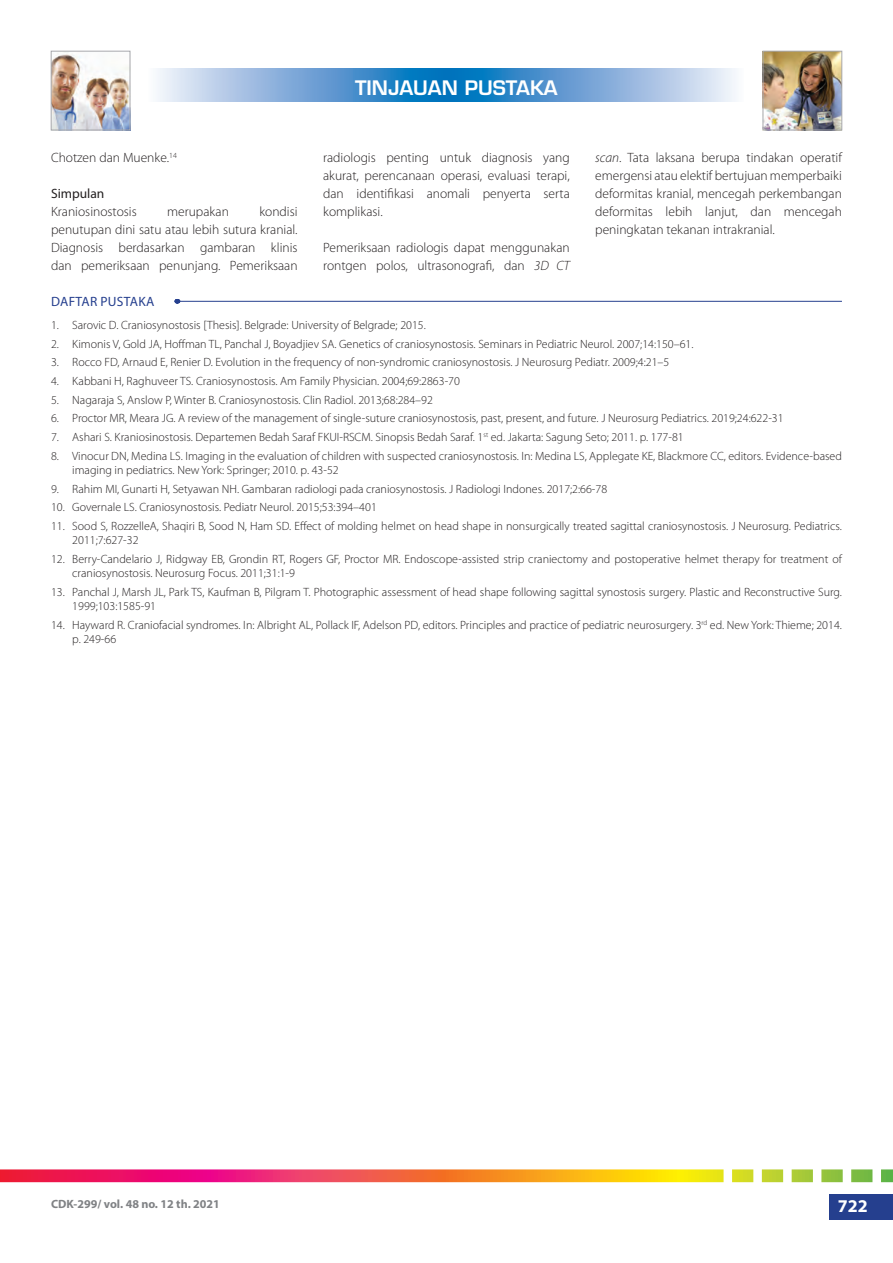
<style>
.page{position:relative;width:893px;height:1263px;background:#fff}
.page>*{position:absolute;margin:0;border:0;box-sizing:border-box;transform-origin:0 0}
.t1{font:600 19.5px "Eurostile LT Std";color:#fff}
.t2{font:700 18px "Myriad Pro";color:#fff}
.MP_default{font:300 13.5px/18px "Myriad Pro";color:#231f20;text-align:justify}
.MP_daftar_pustaka_H1{font:13.5px "Myriad Pro";letter-spacing:.02em;color:#253f8e}
.MP_H2{font:13.5px "Myriad Pro";color:#231f20}
.t3{font:300 12px/14.4px "Myriad Pro";color:#231f20}
.t4{font:700 12px "Myriad Pro";color:#808285}
.s1{font-style:italic}
</style>
<div class="page">
<div style="left:829px;top:1194px;width:64px;height:26px;background:#253f8e"></div>
<svg style="left:0;top:1169px;width:893px;height:13px;background:#e87c50"></svg>
<img style="left:53px;top:53px;width:75px;height:75px">
<div style="left:51px;top:51px;width:79px;height:79px;border:1px solid #a8a9ad"></div>
<img style="left:765px;top:53px;width:75px;height:75px">
<div style="left:763px;top:51px;width:79px;height:79px;border:1px solid #a8a9ad"></div>
<svg style="left:157px;top:68px;width:289px;height:34px;background:#73a9d8"></svg>
<svg style="left:446px;top:68px;width:290px;height:34px;background:#73a9d7"></svg>
<hr style="left:174px;top:301px;width:668px;height:1px;background:#253f8e">
<p class="MP_default" style="left:51px;top:149px;width:127px">Chotzen dan Muenke.<sup>14</sup></p>
<p class="MP_H2" style="left:51px;top:185px;width:55px">Simpulan</p>
<p class="MP_default" style="left:51px;top:203px;width:87px">Kraniosinostosis</p>
<p class="MP_default" style="left:167px;top:203px;width:63px">merupakan</p>
<p class="MP_default" style="left:51px;top:203px;width:248px;text-indent:208px">kondisi penutupan dini satu atau lebih sutura kranial.<br>Diagnosis berdasarkan gambaran klinis dan pemeriksaan penunjang. Pemeriksaan</p>
<h1 class="t1" style="left:355px;top:76px;width:204px">TINJAUAN PUSTAKA</h1>
<p class="MP_default" style="left:323px;top:149px;width:248px">radiologis penting untuk diagnosis yang akurat, perencanaan operasi, evaluasi terapi, dan identifikasi anomali penyerta serta komplikasi.</p>
<p class="MP_default" style="left:323px;top:239px;width:248px">Pemeriksaan radiologis dapat menggunakan rontgen polos, ultrasonografi, dan <span class="s1">3D CT</span></p>
<p class="MP_default" style="left:595px;top:149px;width:248px"><span class="s1">scan</span>. Tata laksana berupa tindakan operatif emergensi atau elektif bertujuan memperbaiki deformitas kranial, mencegah perkembangan deformitas lebih lanjut, dan mencegah peningkatan tekanan intrakranial.</p>
<p class="MP_daftar_pustaka_H1" style="left:51px;top:293px;width:105px">DAFTAR PUSTAKA</p>
<p class="t3" style="left:51px;top:318px;width:376px">1. Sarovic D. Craniosynostosis [Thesis]. Belgrade: University of Belgrade; 2015.</p>
<p class="t3" style="left:51px;top:337px;width:644px">2. Kimonis V, Gold JA, Hoffman TL, Panchal J, Boyadjiev SA. Genetics of craniosynostosis. Seminars in Pediatric Neurol. 2007;14:150–61.</p>
<p class="t3" style="left:51px;top:355px;width:620px">3. Rocco FD, Arnaud E, Renier D. Evolution in the frequency of non-syndromic craniosynostosis. J Neurosurg Pediatr. 2009;4:21–5</p>
<p class="t3" style="left:51px;top:374px;width:410px">4. Kabbani H, Raghuveer TS. Craniosynostosis. Am Family Physician. 2004;69:2863-70</p>
<p class="t3" style="left:51px;top:393px;width:383px">5. Nagaraja S, Anslow P, Winter B. Craniosynostosis. Clin Radiol. 2013;68:284–92</p>
<p class="t3" style="left:51px;top:411px;width:734px">6. Proctor MR, Meara JG. A review of the management of single-suture craniosynostosis, past, present, and future. J Neurosurg Pediatrics. 2019;24:622-31</p>
<p class="t3" style="left:51px;top:430px;width:634px">7. Ashari S. Kraniosinostosis. Departemen Bedah Saraf FKUI-RSCM. Sinopsis Bedah Saraf. 1<sup>st</sup> ed. Jakarta: Sagung Seto; 2011. p. 177-81</p>
<p class="t3" style="left:72px;top:448px;width:771px;text-indent:-21px">8. Vinocur DN, Medina LS. Imaging in the evaluation of children with suspected craniosynostosis. In: Medina LS, Applegate KE, Blackmore CC, editors. Evidence-based imaging in pediatrics. New York: Springer; 2010. p. 43-52</p>
<p class="t3" style="left:51px;top:482px;width:558px">9. Rahim MI, Gunarti H, Setyawan NH. Gambaran radiologi pada craniosynostosis. J Radiologi Indones. 2017;2:66-78</p>
<p class="t3" style="left:51px;top:500px;width:327px">10. Governale LS. Craniosynostosis. Pediatr Neurol. 2015;53:394–401</p>
<p class="t3" style="left:72px;top:519px;width:771px;text-indent:-21px">11. Sood S, RozzelleA, Shaqiri B, Sood N, Ham SD. Effect of molding helmet on head shape in nonsurgically treated sagittal craniosynostosis. J Neurosurg. Pediatrics.<br>2011;7:627-32</p>
<p class="t3" style="left:72px;top:552px;width:771px;text-indent:-21px">12. Berry-Candelario J, Ridgway EB, Grondin RT, Rogers GF, Proctor MR. Endoscope-assisted strip craniectomy and postoperative helmet therapy for treatment of craniosynostosis. Neurosurg Focus. 2011;31:1-9</p>
<p class="t3" style="left:72px;top:585px;width:771px;text-indent:-21px">13. Panchal J, Marsh JL, Park TS, Kaufman B, Pilgram T. Photographic assessment of head shape following sagittal synostosis surgery. Plastic and Reconstructive Surg.<br>1999;103:1585-91</p>
<p class="t3" style="left:72px;top:618px;width:771px;text-indent:-21px">14. Hayward R. Craniofacial syndromes. In: Albright AL, Pollack IF, Adelson PD, editors. Principles and practice of pediatric neurosurgery. 3<sup>rd</sup> ed. New York: Thieme; 2014. p. 249-66</p>
<p class="t4" style="left:51px;top:1196px;width:170px">CDK-299/ vol. 48 no. 12 th. 2021</p>
<h2 class="t2" style="left:838px;top:1194px;width:31px">722</h2>
</div>
